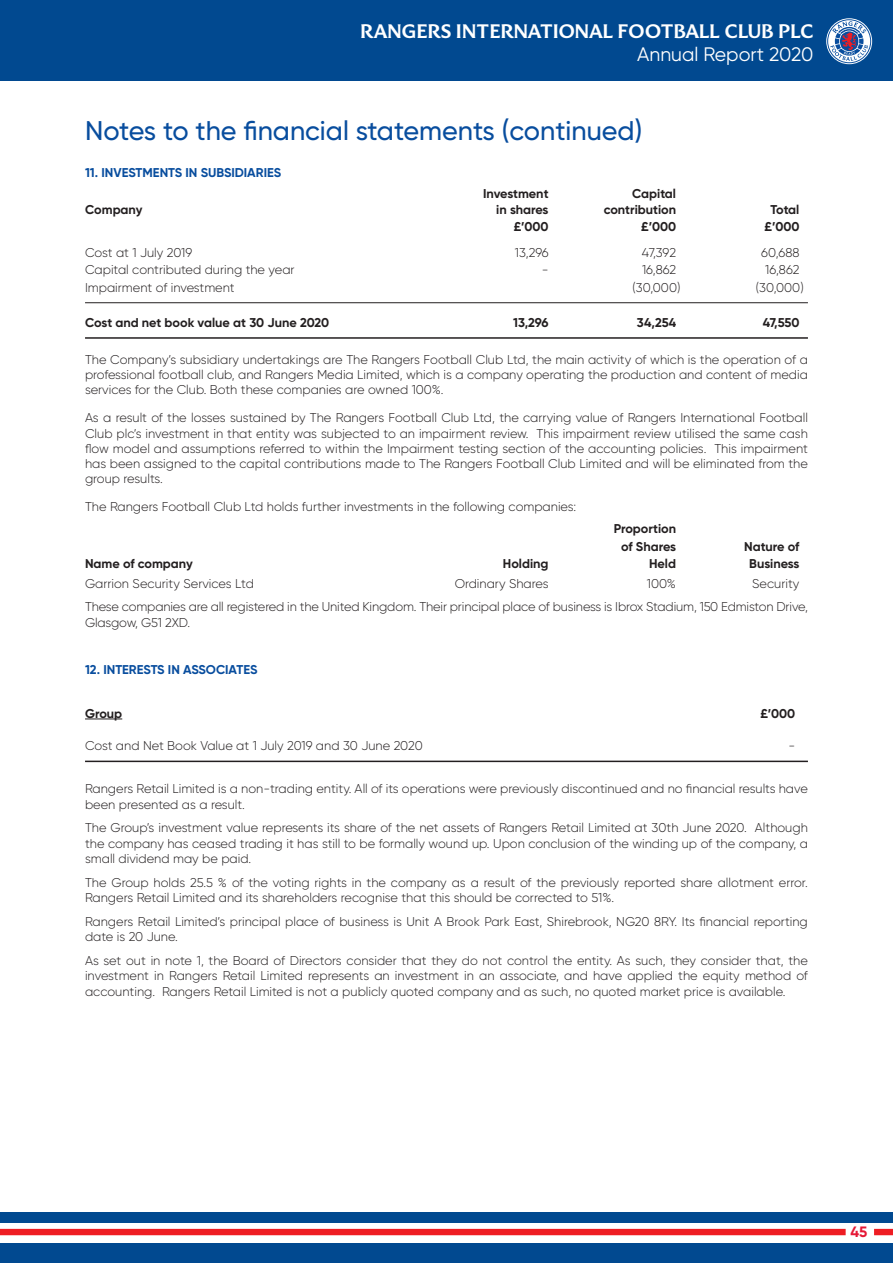
<style>
.page{position:relative;width:893px;height:1263px;background:#fff}
.page>*{position:absolute;margin:0;border:0;box-sizing:border-box;transform-origin:0 0}
.t1{font:500 27px "Gilroy";color:#084d9e}
.t2{font:19.5px "Rangers FC Display";letter-spacing:-.03em;color:#fff}
.t3{font:19.5px "Gilroy";color:#fff}
.t4{font:700 15px "Gilroy";color:#e51836}
.t5{font:300 12.75px/15.3px "Gilroy";color:#231f20;text-align:justify}
.t6{font:700 12.75px/17.4px "Gilroy";color:#231f20;text-align:center}
.t7{font:700 12.75px "Gilroy";color:#084d9e}
</style>
<div class="page">
<div style="left:0;top:1243px;width:893px;height:20px;background:#014990"></div>
<div style="left:0;top:1212px;width:893px;height:10px;background:#014990"></div>
<div style="left:874px;top:1229px;width:19px;height:6px;background:#ee1d23"></div>
<div style="left:0;top:1229px;width:846px;height:6px;background:#ee1d23"></div>
<div style="left:0;top:0;width:893px;height:81px;background:#014990"></div>
<svg style="left:827px;top:19px;width:44px;height:44px"></svg>
<hr style="left:85px;top:302px;width:723px;height:1px;background:#231f20">
<hr style="left:85px;top:337px;width:723px;height:2px;background:#231f20">
<hr style="left:85px;top:719px;width:37px;height:1px;background:#231f20">
<hr style="left:85px;top:761px;width:723px;height:1px;background:#231f20">
<h2 class="t2" style="left:360px;top:22px;width:455px">RANGERS INTERNATIONAL FOOTBALL CLUB PLC</h2>
<h2 class="t3" style="left:637px;top:43px;width:178px">Annual Report 2020</h2>
<h1 class="t1" style="left:85px;top:114px;width:559px">Notes to the financial statements (continued)</h1>
<p class="t7" style="left:85px;top:164px;width:198px">11. INVESTMENTS IN SUBSIDIARIES</p>
<p class="t6" style="left:483px;top:185px;width:67px">Investment</p>
<p class="t6" style="left:632px;top:185px;width:46px">Capital</p>
<p class="t6" style="left:85px;top:200px;width:59px">Company</p>
<p class="t6" style="left:496px;top:200px;width:54px">in shares</p>
<p class="t6" style="left:604px;top:200px;width:74px">contribution</p>
<p class="t6" style="left:770px;top:200px;width:30px">Total</p>
<p class="t6" style="left:514px;top:218px;width:36px">£’000</p>
<p class="t6" style="left:641px;top:218px;width:36px">£’000</p>
<p class="t6" style="left:765px;top:218px;width:36px">£’000</p>
<p class="t5" style="left:85px;top:245px;width:109px">Cost at 1 July 2019</p>
<p class="t5" style="left:515px;top:245px;width:35px">13,296</p>
<p class="t5" style="left:642px;top:245px;width:36px">47,392</p>
<p class="t5" style="left:761px;top:245px;width:40px">60,688</p>
<p class="t5" style="left:85px;top:262px;width:211px">Capital contributed during the year</p>
<p class="t5" style="left:542px;top:262px;width:8px">-</p>
<p class="t5" style="left:642px;top:262px;width:36px">16,862</p>
<p class="t5" style="left:765px;top:262px;width:36px">16,862</p>
<p class="t5" style="left:85px;top:279px;width:151px">Impairment of investment</p>
<p class="t5" style="left:633px;top:279px;width:49px">(30,000)</p>
<p class="t5" style="left:756px;top:279px;width:49px">(30,000)</p>
<p class="t6" style="left:85px;top:313px;width:246px">Cost and net book value at 30 June 2020</p>
<p class="t6" style="left:513px;top:313px;width:37px">13,296</p>
<p class="t6" style="left:637px;top:313px;width:41px">34,254</p>
<p class="t6" style="left:763px;top:313px;width:38px">47,550</p>
<p class="t5" style="left:85px;top:351px;width:724px">The Company’s subsidiary undertakings are The Rangers Football Club Ltd, the main activity of which is the operation of a professional football club, and Rangers Media Limited, which is a company operating the production and content of media services for the Club. Both these companies are owned 100%.</p>
<p class="t5" style="left:85px;top:410px;width:724px">As a result of the losses sustained by The Rangers Football Club Ltd, the carrying value of Rangers International Football Club plc’s investment in that entity was subjected to an impairment review. This impairment review utilised the same cash flow model and assumptions referred to within the Impairment testing section of the accounting policies. This impairment has been assigned to the capital contributions made to The Rangers Football Club Limited and will be eliminated from the group results.</p>
<p class="t5" style="left:85px;top:499px;width:493px">The Rangers Football Club Ltd holds further investments in the following companies:</p>
<p class="t6" style="left:614px;top:520px;width:64px">Proportion of Shares</p>
<p class="t6" style="left:744px;top:537px;width:57px">Nature of</p>
<p class="t6" style="left:85px;top:555px;width:109px">Name of company</p>
<p class="t6" style="left:503px;top:555px;width:47px">Holding</p>
<p class="t6" style="left:649px;top:555px;width:29px">Held</p>
<p class="t6" style="left:749px;top:555px;width:52px">Business</p>
<p class="t5" style="left:85px;top:575px;width:170px">Garrion Security Services Ltd</p>
<p class="t5" style="left:455px;top:575px;width:95px">Ordinary Shares</p>
<p class="t5" style="left:647px;top:575px;width:31px">100%</p>
<p class="t5" style="left:85px;top:571px;width:724px;line-height:23.9px;text-indent:667px">Security<br>These companies are all registered in the United Kingdom. Their principal place of business is Ibrox Stadium, 150 Edmiston Drive,</p>
<p class="t5" style="left:85px;top:614px;width:107px">Glasgow, G51 2XD.</p>
<p class="t7" style="left:85px;top:662px;width:174px">12. INTERESTS IN ASSOCIATES</p>
<p class="t6" style="left:85px;top:704px;width:39px">Group</p>
<p class="t6" style="left:760px;top:704px;width:36px">£’000</p>
<p class="t5" style="left:85px;top:738px;width:339px">Cost and Net Book Value at 1 July 2019 and 30 June 2020</p>
<p class="t5" style="left:788px;top:738px;width:8px">-</p>
<p class="t5" style="left:85px;top:781px;width:724px">Rangers Retail Limited is a non-trading entity. All of its operations were previously discontinued and no financial results have been presented as a result.</p>
<p class="t5" style="left:85px;top:820px;width:724px">The Group’s investment value represents its share of the net assets of Rangers Retail Limited at 30th June 2020. Although the company has ceased trading it has still to be formally wound up. Upon conclusion of the winding up of the company, a small dividend may be paid.</p>
<p class="t5" style="left:85px;top:874px;width:724px">The Group holds 25.5 % of the voting rights in the company as a result of the previously reported share allotment error.<br>Rangers Retail Limited and its shareholders recognise that this should be corrected to 51%.</p>
<p class="t5" style="left:85px;top:914px;width:724px">Rangers Retail Limited’s principal place of business is Unit A Brook Park East, Shirebrook, NG20 8RY. Its financial reporting date is 20 June.</p>
<p class="t5" style="left:85px;top:953px;width:724px">As set out in note 1, the Board of Directors consider that they do not control the entity. As such, they consider that, the investment in Rangers Retail Limited represents an investment in an associate, and have applied the equity method of accounting. Rangers Retail Limited is not a publicly quoted company and as such, no quoted market price is available.</p>
<p class="t4" style="left:851px;top:1222px;width:18px">45</p>
</div>
